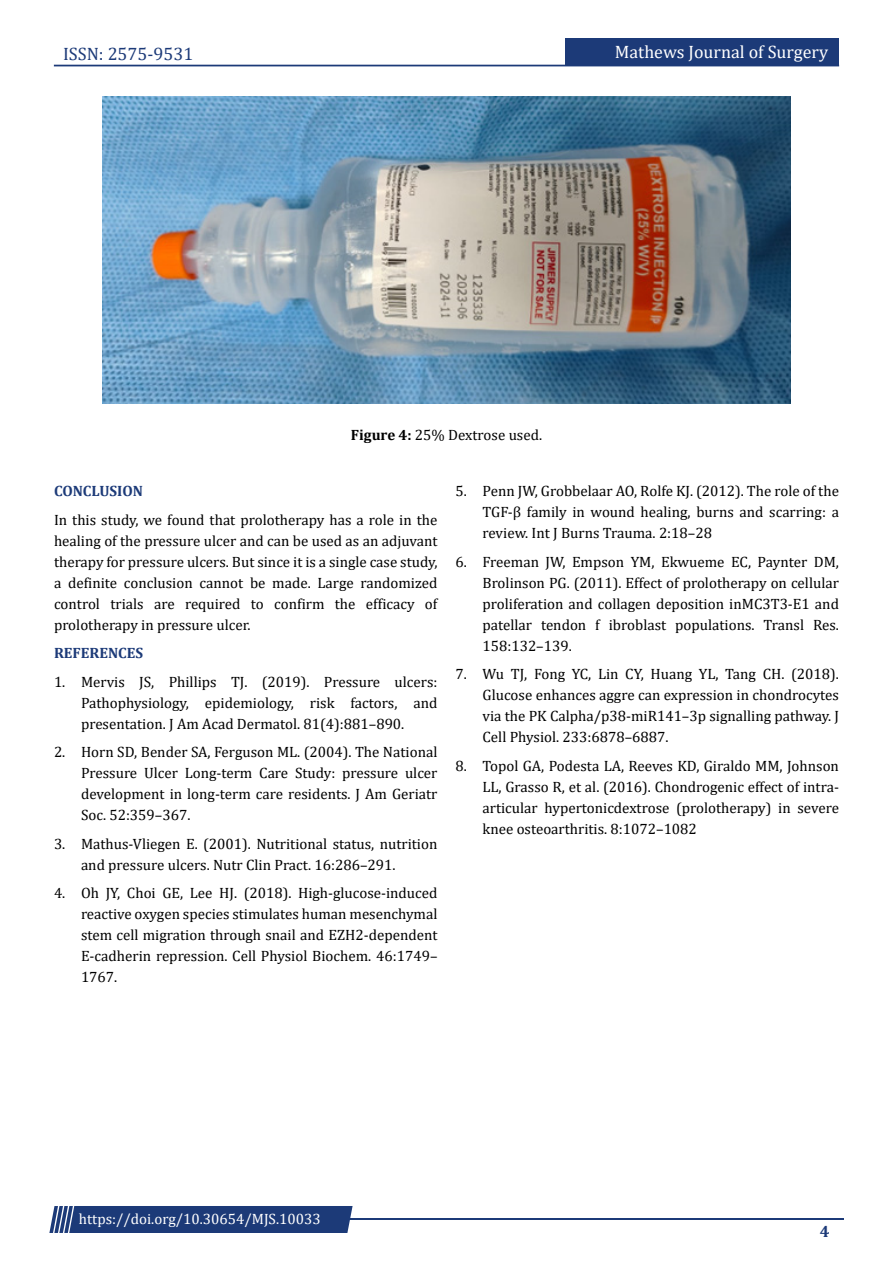
<style>
.page{position:relative;width:893px;height:1263px;background:#fff}
.page>*{position:absolute;margin:0;border:0;box-sizing:border-box;transform-origin:0 0}
.t1{font:18px "Cambria";color:#fff}
.t2{font:18px "Cambria";color:#1c3a78}
.t3{font:700 16.5px "Cambria";color:#1c3a78}
.t4{font:15px/21px "Cambria";color:#000;text-align:justify}
.t5{font:15px "Cambria";color:#fff}
.t6{font:700 15px "Cambria";color:#1c3a78}
.s1{font-weight:700}
</style>
<div class="page">
<div style="left:54px;top:65px;width:785px;height:1px;border:1px solid #1c3a78"></div>
<div style="left:565px;top:39px;width:274px;height:27px;background:#1c3a78"></div>
<hr style="left:310px;top:1219px;width:534px;height:1px;background:#1c3a78">
<div style="left:49px;top:1206px;width:304px;height:27px;background:#1c3a78"></div>
<img style="left:103px;top:97px;width:688px;height:307px">
<p class="t2" style="left:63px;top:43px;width:132px">ISSN: 2575-9531</p>
<p class="t1" style="left:615px;top:41px;width:215px">Mathews Journal of Surgery</p>
<p class="t4" style="left:351px;top:424px;width:193px"><span class="s1">Figure 4:</span> 25% Dextrose used.</p>
<p class="t6" style="left:54px;top:480px;width:91px">CONCLUSION</p>
<p class="t4" style="left:54px;top:509px;width:385px">In this study, we found that prolotherapy has a role in the healing of the pressure ulcer and can be used as an adjuvant therapy for pressure ulcers. But since it is a single case study, a definite conclusion cannot be made. Large randomized control trials are required to confirm the efficacy of prolotherapy in pressure ulcer.</p>
<p class="t6" style="left:54px;top:642px;width:91px">REFERENCES</p>
<p class="t4" style="left:81px;top:671px;width:358px;text-indent:-27px">1. Mervis JS, Phillips TJ. (2019). Pressure ulcers:<br>Pathophysiology, epidemiology, risk factors, and presentation. J Am Acad Dermatol. 81(4):881–890.</p>
<p class="t4" style="left:81px;top:741px;width:358px;text-indent:-27px">2. Horn SD, Bender SA, Ferguson ML. (2004). The National Pressure Ulcer Long-term Care Study: pressure ulcer development in long-term care residents. J Am Geriatr Soc. 52:359–367.</p>
<p class="t4" style="left:81px;top:833px;width:358px;text-indent:-27px">3. Mathus-Vliegen E. (2001). Nutritional status, nutrition and pressure ulcers. Nutr Clin Pract. 16:286–291.</p>
<p class="t4" style="left:81px;top:882px;width:358px;text-indent:-27px">4. Oh JY, Choi GE, Lee HJ. (2018). High-glucose-induced reactive oxygen species stimulates human mesenchymal stem cell migration through snail and EZH2-dependent E-cadherin repression. Cell Physiol Biochem. 46:1749– 1767.</p>
<p class="t4" style="left:482px;top:480px;width:358px;text-indent:-27px">5. Penn JW, Grobbelaar AO, Rolfe KJ. (2012). The role of the TGF-β family in wound healing, burns and scarring: a review. Int J Burns Trauma. 2:18–28</p>
<p class="t4" style="left:482px;top:551px;width:358px;text-indent:-27px">6. Freeman JW, Empson YM, Ekwueme EC, Paynter DM, Brolinson PG. (2011). Effect of prolotherapy on cellular proliferation and collagen deposition inMC3T3-E1 and patellar tendon f ibroblast populations. Transl Res.<br>158:132–139.</p>
<p class="t4" style="left:482px;top:663px;width:358px;text-indent:-27px">7. Wu TJ, Fong YC, Lin CY, Huang YL, Tang CH. (2018).<br>Glucose enhances aggre can expression in chondrocytes via the PK Calpha/p38-miR141–3p signalling pathway. J Cell Physiol. 233:6878–6887.</p>
<p class="t4" style="left:482px;top:755px;width:358px;text-indent:-27px">8. Topol GA, Podesta LA, Reeves KD, Giraldo MM, Johnson LL, Grasso R, et al. (2016). Chondrogenic effect of intra&shy;articular hypertonicdextrose (prolotherapy) in severe knee osteoarthritis. 8:1072–1082</p>
<p class="t5" style="left:79px;top:1210px;width:243px">https://doi.org/10.30654/MJS.10033</p>
<p class="t3" style="left:820px;top:1220px;width:11px">4</p>
</div>
